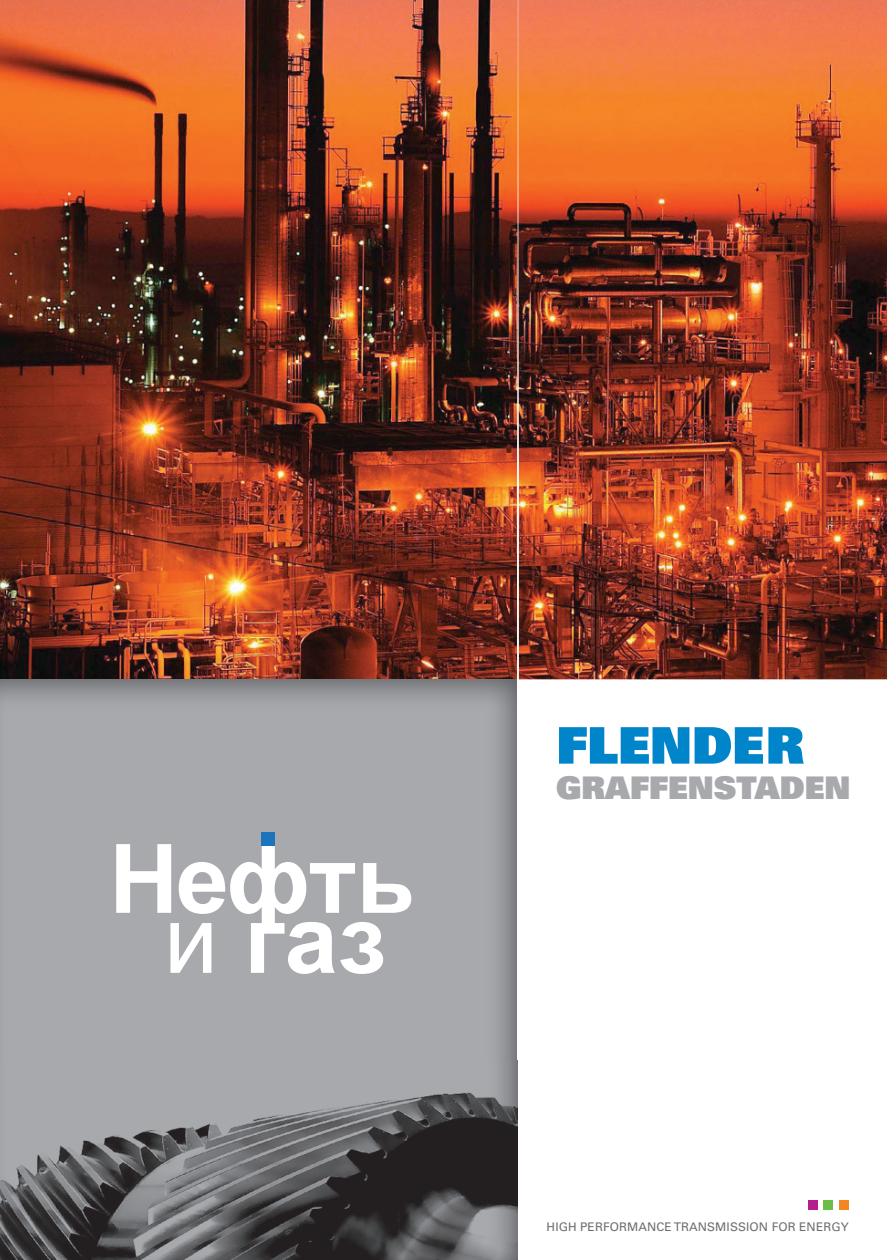
<style>
.page{position:relative;width:887px;height:1260px;background:#fff}
.page>*{position:absolute;margin:0;border:0;box-sizing:border-box;transform-origin:0 0}
.t1{font:700 96px "Arial";letter-spacing:-.005em;color:#fff}
.t2{font:900 50.55px "Univers";color:#0084ca}
.t3{font:900 31.2px "Univers";color:#a8a9ad}
.t4{font:11.85px "Univers";letter-spacing:.01em;color:#6c6d70}
.s1{font-weight:400}
</style>
<div class="page">
<img style="left:0;top:0;width:887px;height:679px">
<div style="left:0;top:679px;width:321px;height:382px;background:#a8a9ad"></div>
<img style="left:321px;top:679px;width:196px;height:382px">
<img style="left:517px;top:0;width:1px;height:1260px">
<div style="left:807px;top:1200px;width:10px;height:10px;background:#b41e8d"></div>
<div style="left:823px;top:1200px;width:10px;height:10px;background:#6cbd45"></div>
<div style="left:839px;top:1200px;width:9px;height:10px;background:#f58520"></div>
<img style="left:0;top:1061px;width:517px;height:199px">
<div style="left:262px;top:833px;width:13px;height:13px;background:#1c75bc"></div>
<h1 class="t1" style="left:109px;top:816px;width:307px">Нефть</h1>
<h1 class="t1" style="left:164px;top:876px;width:224px"><span class="s1">и</span> газ</h1>
<h2 class="t2" style="left:556px;top:712px;width:249px">FLENDER</h2>
<h3 class="t3" style="left:556px;top:767px;width:296px">GRAFFENSTADEN</h3>
<p class="t4" style="left:546px;top:1219px;width:303px">HIGH PERFORMANCE TRANSMISSION FOR ENERGY</p>
</div>
